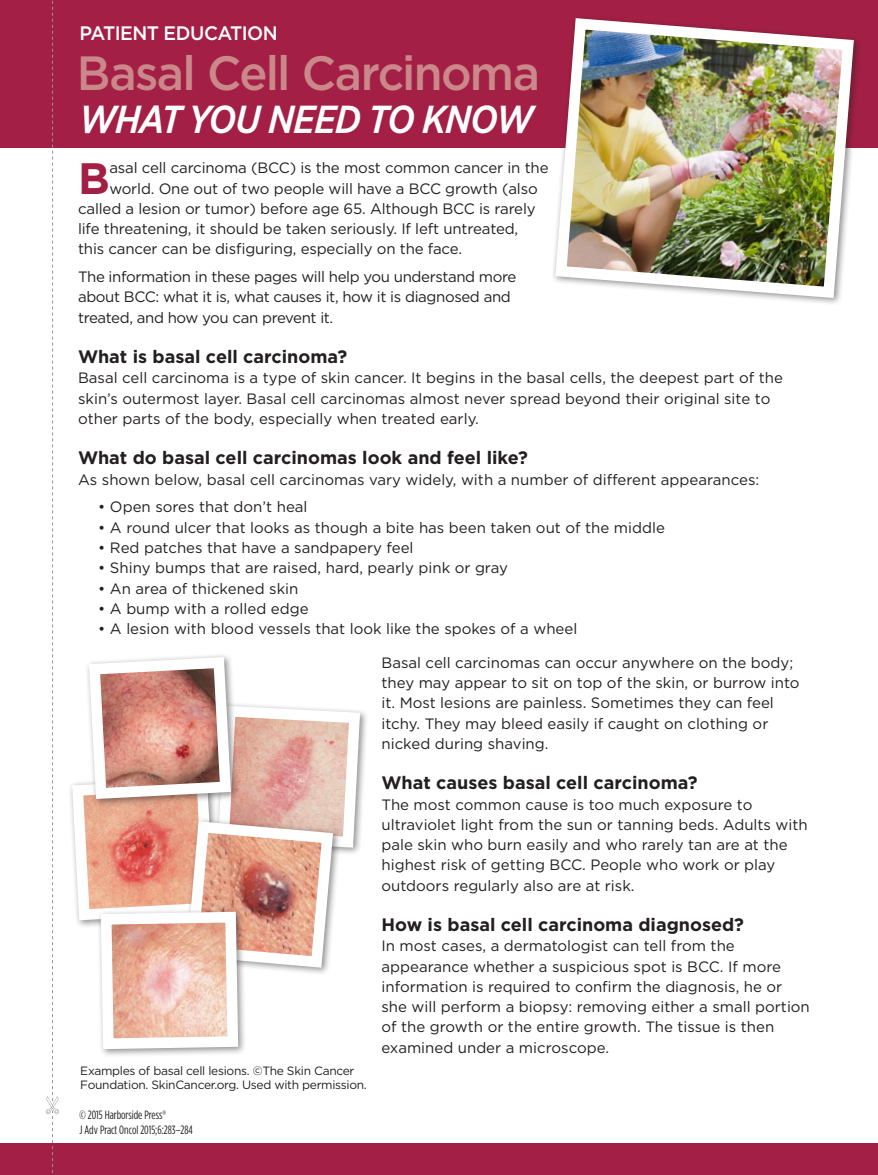
<style>
.page{position:relative;width:878px;height:1175px;background:#fff}
.page>*{position:absolute;margin:0;border:0;box-sizing:border-box;transform-origin:0 0}
.t1{font:500 48px "Gotham";letter-spacing:-.035em;color:#ca888a}
.t2{font:700 43.95px "Gotham";color:#a41f45}
.t3{font:italic 500 39px "Gotham Narrow";letter-spacing:-.03em;color:#fff}
.t4{font:500 19.5px "Gotham";letter-spacing:-.03em;color:#fff}
.Normal__Web{font:700 18px "Gotham";color:#231f20}
.Normal__Web-2{font:15px/20.2px "Gotham";color:#231f20}
.Normal__Web-3{font:15px/20.2px "Gotham";letter-spacing:-.025em;color:#231f20}
.Normal__Web-4{font:12px/14.4px "Gotham";letter-spacing:-.025em;color:#231f20}
.t5{font:12px/14.4px "Gotham Condensed";color:#231f20}
</style>
<div class="page">
<div style="left:0;top:0;width:878px;height:148px;background:#a41f45"></div>
<img style="left:553px;top:17px;width:306px;height:287px">
<div style="left:0;top:1143px;width:878px;height:31px;background:#a41f45"></div>
<svg style="left:45px;top:0;width:14px;height:1173px"></svg>
<div style="left:96px;top:907px;width:151px;height:150px;background:#f8f8f8"></div>
<svg style="left:70px;top:655px;width:295px;height:399px"></svg>
<p class="t4" style="left:80px;top:20px;width:200px">PATIENT EDUCATION</p>
<p class="t1" style="left:77px;top:42px;width:464px">Basal Cell Carcinoma</p>
<p class="t3" style="left:79px;top:94px;width:456px">WHAT YOU NEED TO KNOW</p>
<p class="t2" style="left:78px;top:149px;width:33px">B</p>
<p class="Normal__Web-2" style="left:109px;top:157px;width:440px">asal cell carcinoma (BCC) is the most common cancer in the</p>
<p class="Normal__Web-2" style="left:109px;top:178px;width:430px">world. One out of two people will have a BCC growth (also</p>
<p class="Normal__Web-2" style="left:78px;top:198px;width:459px">called a lesion or tumor) before age 65. Although BCC is rarely</p>
<p class="Normal__Web-2" style="left:78px;top:218px;width:441px">life threatening, it should be taken seriously. If left untreated,</p>
<p class="Normal__Web-2" style="left:78px;top:238px;width:385px">this cancer can be disfiguring, especially on the face.</p>
<p class="Normal__Web-3" style="left:78px;top:266px;width:440px">The information in these pages will help you understand more about BCC: what it is, what causes it, how it is diagnosed and treated, and how you can prevent it.</p>
<p class="Normal__Web" style="left:78px;top:345px;width:271px">What is basal cell carcinoma?</p>
<p class="Normal__Web-2" style="left:78px;top:367px;width:706px">Basal cell carcinoma is a type of skin cancer. It begins in the basal cells, the deepest part of the skin’s outermost layer. Basal cell carcinomas almost never spread beyond their original site to other parts of the body, especially when treated early.</p>
<p class="Normal__Web" style="left:78px;top:446px;width:451px">What do basal cell carcinomas look and feel like?</p>
<p class="Normal__Web-2" style="left:78px;top:469px;width:682px">As shown below, basal cell carcinomas vary widely, with a number of different appearances:</p>
<p class="Normal__Web-2" style="left:98px;top:496px;width:211px">• Open sores that don’t heal</p>
<p class="Normal__Web-2" style="left:98px;top:517px;width:568px">• A round ulcer that looks as though a bite has been taken out of the middle</p>
<p class="Normal__Web-2" style="left:98px;top:537px;width:317px">• Red patches that have a sandpapery feel</p>
<p class="Normal__Web-2" style="left:98px;top:557px;width:411px">• Shiny bumps that are raised, hard, pearly pink or gray</p>
<p class="Normal__Web-2" style="left:98px;top:577px;width:202px">• An area of thickened skin</p>
<p class="Normal__Web-2" style="left:98px;top:598px;width:212px">• A bump with a rolled edge</p>
<p class="Normal__Web-2" style="left:98px;top:618px;width:480px">• A lesion with blood vessels that look like the spokes of a wheel</p>
<p class="Normal__Web-2" style="left:381px;top:652px;width:419px">Basal cell carcinomas can occur anywhere on the body; they may appear to sit on top of the skin, or burrow into it. Most lesions are painless. Sometimes they can feel itchy. They may bleed easily if caught on clothing or nicked during shaving.</p>
<p class="Normal__Web" style="left:381px;top:771px;width:317px">What causes basal cell carcinoma?</p>
<p class="Normal__Web-2" style="left:381px;top:793px;width:428px">The most common cause is too much exposure to ultraviolet light from the sun or tanning beds. Adults with pale skin who burn easily and who rarely tan are at the highest risk of getting BCC. People who work or play outdoors regularly also are at risk.</p>
<p class="Normal__Web" style="left:381px;top:912px;width:364px">How is basal cell carcinoma diagnosed?</p>
<p class="Normal__Web-2" style="left:381px;top:935px;width:430px">In most cases, a dermatologist can tell from the appearance whether a suspicious spot is BCC. If more information is required to confirm the diagnosis, he or she will perform a biopsy: removing either a small portion of the growth or the entire growth. The tissue is then examined under a microscope.</p>
<p class="Normal__Web-4" style="left:80px;top:1063px;width:288px">Examples of basal cell lesions. ©The Skin Cancer<br>Foundation. SkinCancer.org. Used with permission.</p>
<p class="t5" style="left:80px;top:1107px;width:115px">© 2015 Harborside Press®<br>J Adv Pract Oncol 2015;6:283–284</p>
</div>
